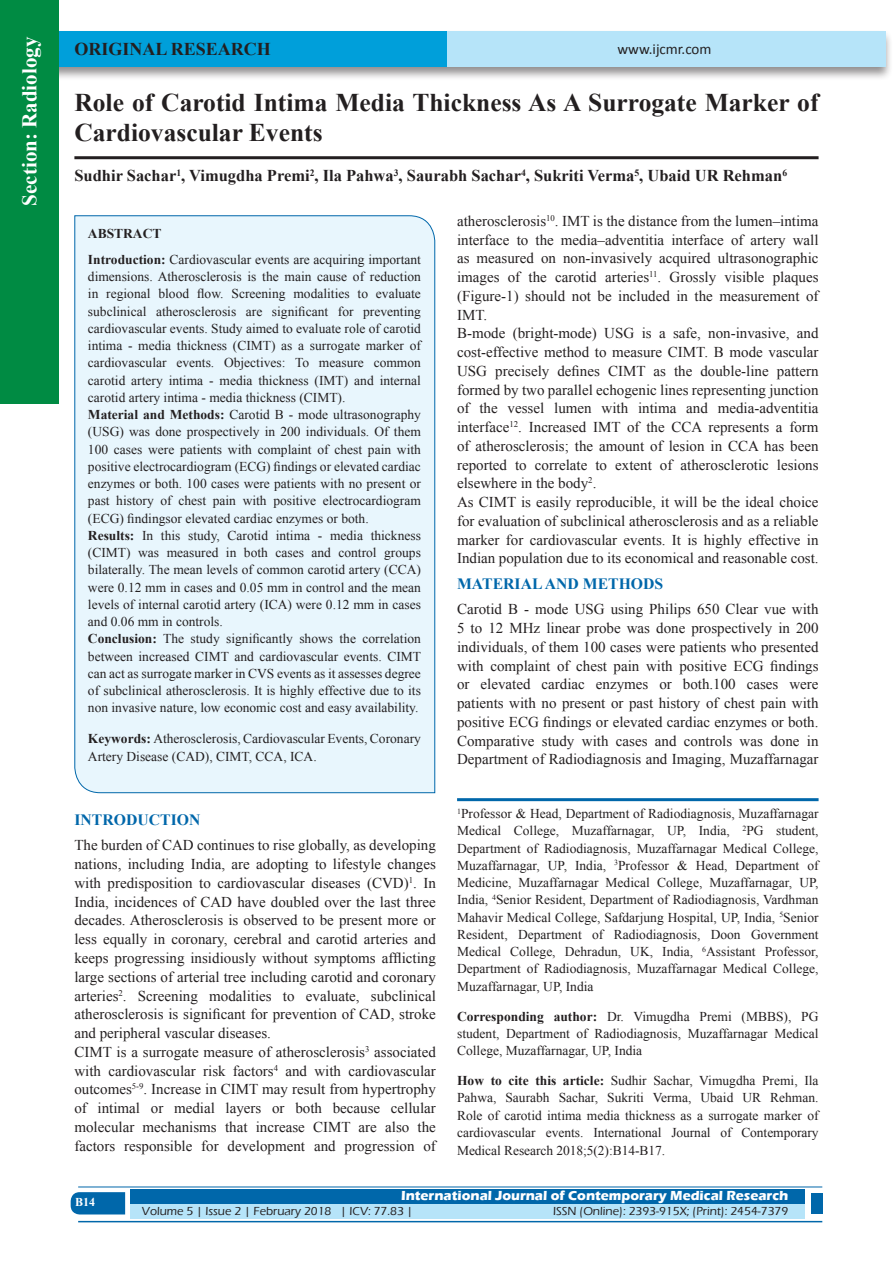
<style>
.page{position:relative;width:893px;height:1263px;background:#fff}
.page>*{position:absolute;margin:0;border:0;box-sizing:border-box;transform-origin:0 0}
.A_Title_New{font:700 25.5px/30px "Times New Roman";color:#231f20}
.t1{font:700 21px "Times New Roman";color:#fff}
.AT_new{font:700 18px "Times New Roman";color:#231f20}
.AU-New{font:700 16.5px "Times New Roman";color:#231f20}
.t2{font:700 15.75px "Times New Roman";color:#0067aa}
.TX_New{font:15px/18.8px "Times New Roman";color:#231f20;text-align:justify}
.t3{font:15px "Calibri";color:#231f20}
.Affi_New{font:13.5px/17.2px "Times New Roman";color:#231f20}
.HTC_new{font:13.5px/17.4px "Times New Roman";letter-spacing:-.005em;color:#231f20;text-align:justify}
.Corresponding{font:13.5px/17.2px "Times New Roman";color:#231f20;text-align:justify}
.t4{font:700 13.5px "Eras ITC";color:#fff}
.t5{font:500 12px "Eras ITC";color:#231f20}
.t6{font:700 12px "Times New Roman";color:#fff}
.s1{font-weight:700}
</style>
<div class="page">
<div style="left:19px;top:29px;width:874px;height:52px;background:#231f20;opacity:.5"></div>
<div style="left:28px;top:31px;width:857px;height:35px;background:#b6e4f9"></div>
<div style="left:28px;top:31px;width:418px;height:35px;background:#009fda"></div>
<svg style="left:71px;top:1192px;width:54px;height:22px"></svg>
<div style="left:130px;top:1189px;width:674px;height:15px;background:#0067aa"></div>
<div style="left:130px;top:1204px;width:674px;height:15px;background:#b6e4f9"></div>
<hr style="left:78px;top:1186px;width:744px;height:1px;background:#0067aa">
<hr style="left:78px;top:1221px;width:744px;height:1px;background:#0067aa">
<div style="left:811px;top:1193px;width:11px;height:21px;background:#0067aa"></div>
<div style="left:0;top:0;width:59px;height:404px;background:#008b43"></div>
<hr style="left:74px;top:156px;width:745px;height:3px;background:#231f20">
<div style="left:74px;top:215px;width:361px;height:578px;background:#e8f6fd"></div>
<hr style="left:457px;top:798px;width:362px;height:3px;background:#0067aa">
<h2 class="t1" style="left:15px;top:206px;width:170px;rotate:-90deg">Section: Radiology</h2>
<p class="AT_new" style="left:74px;top:36px;width:198px">ORIGINAL RESEARCH</p>
<p class="t3" style="left:617px;top:40px;width:96px">www.ijcmr.com</p>
<p class="A_Title_New" style="left:74px;top:87px;width:746px">Role of Carotid Intima Media Thickness As A Surrogate Marker of<br>Cardiovascular Events</p>
<p class="AU-New" style="left:74px;top:164px;width:714px">Sudhir Sachar<sup>1</sup>, Vimugdha Premi<sup>2</sup>, Ila Pahwa<sup>3</sup>, Saurabh Sachar<sup>4</sup>, Sukriti Verma<sup>5</sup>, Ubaid UR Rehman<sup>6</sup></p>
<p class="Affi_New" style="left:88px;top:220px;width:335px;line-height:25.8px"><span class="s1">ABSTRACT<br>Introduction:</span> Cardiovascular events are acquiring important</p>
<p class="Affi_New" style="left:88px;top:268px;width:335px">dimensions. Atherosclerosis is the main cause of reduction in regional blood flow. Screening modalities to evaluate subclinical atherosclerosis are significant for preventing cardiovascular events. Study aimed to evaluate role of carotid intima - media thickness (CIMT) as a surrogate marker of cardiovascular events. Objectives: To measure common carotid artery intima - media thickness (IMT) and internal carotid artery intima - media thickness (CIMT).<br><span class="s1">Material and Methods:</span> Carotid B - mode ultrasonography (USG) was done prospectively in 200 individuals. Of them 100 cases were patients with complaint of chest pain with positive electrocardiogram (ECG) findings or elevated cardiac enzymes or both. 100 cases were patients with no present or past history of chest pain with positive electrocardiogram (ECG) findingsor elevated cardiac enzymes or both.<br><span class="s1">Results:</span> In this study, Carotid intima - media thickness (CIMT) was measured in both cases and control groups bilaterally. The mean levels of common carotid artery (CCA) were 0.12 mm in cases and 0.05 mm in control and the mean levels of internal carotid artery (ICA) were 0.12 mm in cases and 0.06 mm in controls.<br><span class="s1">Conclusion:</span> The study significantly shows the correlation between increased CIMT and cardiovascular events. CIMT can act as surrogate marker in CVS events as it assesses degree of subclinical atherosclerosis. It is highly effective due to its non invasive nature, low economic cost and easy availability.</p>
<p class="Affi_New" style="left:88px;top:729px;width:335px;line-height:18px"><span class="s1">Keywords:</span> Atherosclerosis, Cardiovascular Events, Coronary<br>Artery Disease (CAD), CIMT, CCA, ICA.</p>
<h1 class="t2" style="left:74px;top:809px;width:127px">INTRODUCTION</h1>
<p class="TX_New" style="left:74px;top:836px;width:363px">The burden of CAD continues to rise globally, as developing nations, including India, are adopting to lifestyle changes with predisposition to cardiovascular diseases (CVD)<sup>1</sup>. In India, incidences of CAD have doubled over the last three decades. Atherosclerosis is observed to be present more or less equally in coronary, cerebral and carotid arteries and keeps progressing insidiously without symptoms afflicting large sections of arterial tree including carotid and coronary arteries<sup>2</sup>. Screening modalities to evaluate, subclinical atherosclerosis is significant for prevention of CAD, stroke and peripheral vascular diseases.</p>
<p class="TX_New" style="left:74px;top:1042px;width:363px">CIMT is a surrogate measure of atherosclerosis<sup>3</sup> associated with cardiovascular risk factors<sup>4</sup> and with cardiovascular outcomes<sup>5-9</sup>. Increase in CIMT may result from hypertrophy of intimal or medial layers or both because cellular molecular mechanisms that increase CIMT are also the factors responsible for development and progression of</p>
<p class="TX_New" style="left:457px;top:211px;width:363px">atherosclerosis<sup>10</sup>. IMT is the distance from the lumen–intima interface to the media–adventitia interface of artery wall as measured on non-invasively acquired ultrasonographic images of the carotid arteries<sup>11</sup>. Grossly visible plaques (Figure-1) should not be included in the measurement of IMT.</p>
<p class="TX_New" style="left:457px;top:324px;width:363px">B-mode (bright-mode) USG is a safe, non-invasive, and cost-effective method to measure CIMT. B mode vascular USG precisely defines CIMT as the double-line pattern formed by two parallel echogenic lines representing junction of the vessel lumen with intima and media-adventitia interface<sup>12</sup>. Increased IMT of the CCA represents a form of atherosclerosis; the amount of lesion in CCA has been reported to correlate to extent of atherosclerotic lesions elsewhere in the body<sup>2</sup>.</p>
<p class="TX_New" style="left:457px;top:492px;width:363px">As CIMT is easily reproducible, it will be the ideal choice for evaluation of subclinical atherosclerosis and as a reliable marker for cardiovascular events. It is highly effective in Indian population due to its economical and reasonable cost.</p>
<h1 class="t2" style="left:457px;top:573px;width:208px">MATERIAL AND METHODS</h1>
<p class="TX_New" style="left:457px;top:600px;width:363px">Carotid B - mode USG using Philips 650 Clear vue with 5 to 12 MHz linear probe was done prospectively in 200 individuals, of them 100 cases were patients who presented with complaint of chest pain with positive ECG findings or elevated cardiac enzymes or both.100 cases were patients with no present or past history of chest pain with positive ECG findings or elevated cardiac enzymes or both.<br>Comparative study with cases and controls was done in Department of Radiodiagnosis and Imaging, Muzaffarnagar</p>
<p class="Affi_New" style="left:457px;top:805px;width:363px;text-align:justify"><sup>1</sup>Professor &amp; Head, Department of Radiodiagnosis, Muzaffarnagar Medical College, Muzaffarnagar, UP, India, <sup>2</sup>PG student, Department of Radiodiagnosis, Muzaffarnagar Medical College, Muzaffarnagar, UP, India, <sup>3</sup>Professor &amp; Head, Department of Medicine, Muzaffarnagar Medical College, Muzaffarnagar, UP, India, <sup>4</sup>Senior Resident, Department of Radiodiagnosis, Vardhman Mahavir Medical College, Safdarjung Hospital, UP, India, <sup>5</sup>Senior Resident, Department of Radiodiagnosis, Doon Government Medical College, Dehradun, UK, India, <sup>6</sup>Assistant Professor, Department of Radiodiagnosis, Muzaffarnagar Medical College, Muzaffarnagar, UP, India</p>
<p class="Corresponding" style="left:457px;top:1007px;width:363px"><span class="s1">Corresponding author:</span> Dr. Vimugdha Premi (MBBS), PG student, Department of Radiodiagnosis, Muzaffarnagar Medical College, Muzaffarnagar, UP, India</p>
<p class="HTC_new" style="left:457px;top:1072px;width:363px"><span class="s1">How to cite this article:</span> Sudhir Sachar, Vimugdha Premi, Ila Pahwa, Saurabh Sachar, Sukriti Verma, Ubaid UR Rehman.<br>Role of carotid intima media thickness as a surrogate marker of cardiovascular events. International Journal of Contemporary Medical Research 2018;5(2):B14-B17.</p>
<h4 class="t6" style="left:75px;top:1194px;width:22px">B14</h4>
<p class="t4" style="left:401px;top:1188px;width:389px">International Journal of Contemporary Medical Research</p>
<p class="t5" style="left:142px;top:1204px;width:272px">Volume 5 | Issue 2 | February 2018 | ICV: 77.83 |</p>
<p class="t5" style="left:553px;top:1204px;width:237px">ISSN (Online): 2393-915X; (Print): 2454-7379</p>
</div>
